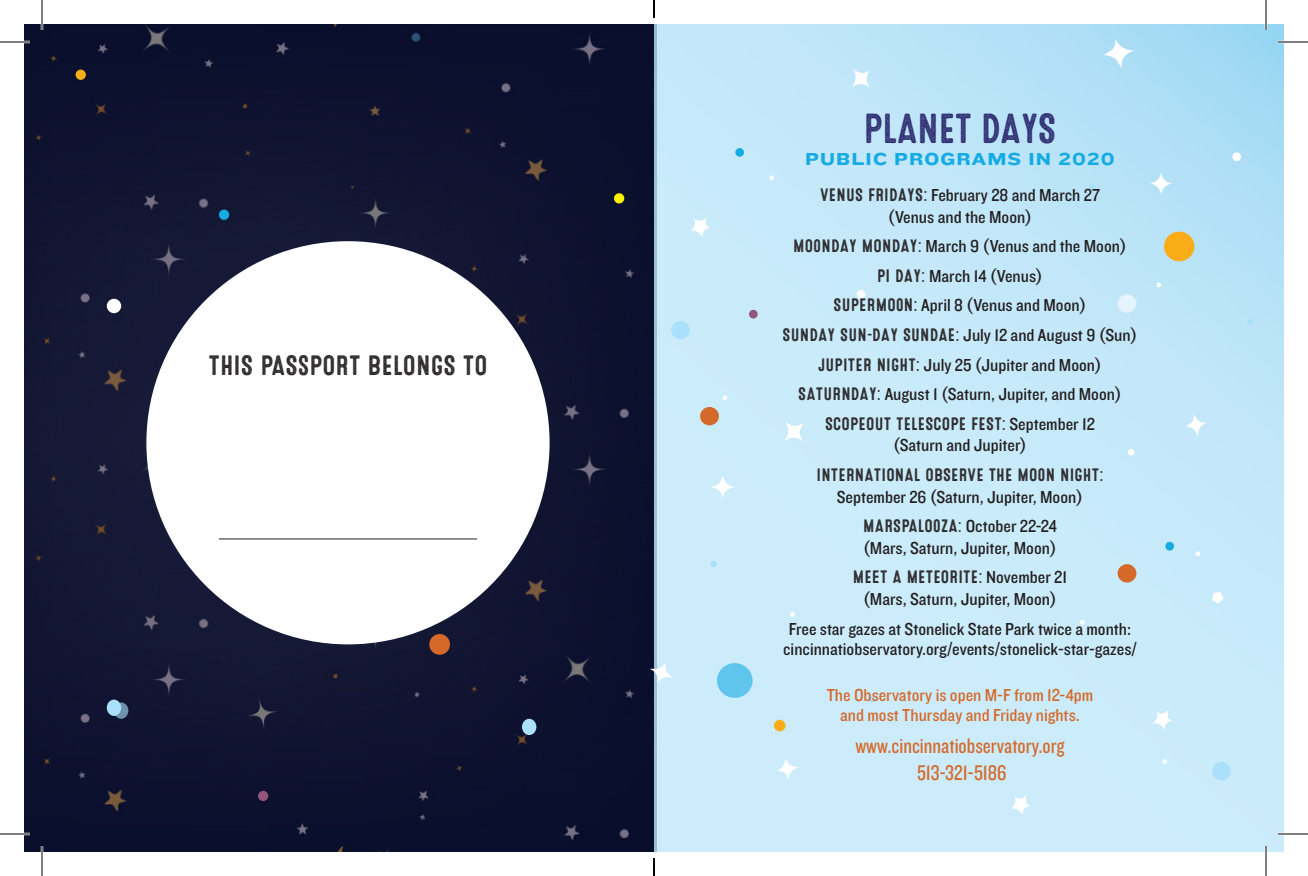
<style>
.page{position:relative;width:1308px;height:876px;background:#fff}
.page>*{position:absolute;margin:0;border:0;box-sizing:border-box;transform-origin:0 0}
.t1{font:42px "Microbrew Two";color:#2e2d71}
.t2{font:28px "Microbrew Two";color:#231f20}
.t3{font:22px/26.4px "Knockout HTF29 Junior Liteweight";color:#d56929;text-align:center}
.t4{font:18px/21.6px "Knockout HTF30 Junior Welterwt";color:#231f20}
.t5{font:18px "Microbrew Two";letter-spacing:.01em;color:#231f20}
.t6{font:18px/20px "Knockout HTF30 Junior Welterwt";color:#d56929;text-align:center}
.t7{font:18px "Knockout HTF53 Heviweight";letter-spacing:.06em;color:#14abe3}
.s1{font-family:"Microbrew Two"}
</style>
<div class="page">
<div style="left:24px;top:24px;width:630px;height:828px;background:#0e1330"></div>
<div style="left:107px;top:299px;width:14px;height:14px;background:#fff;border-radius:50%"></div>
<div style="left:219px;top:210px;width:10px;height:10px;background:#14abe3;border-radius:50%"></div>
<div style="left:76px;top:70px;width:10px;height:10px;background:#faad19;border-radius:50%"></div>
<div style="left:614px;top:193px;width:10px;height:10px;background:#fff101;border-radius:50%"></div>
<div style="left:258px;top:791px;width:10px;height:10px;background:#92567e;border-radius:50%"></div>
<div style="left:522px;top:719px;width:14px;height:16px;background:#aae0f9;border-radius:50%"></div>
<div style="left:429px;top:634px;width:21px;height:21px;background:#d56929;border-radius:50%"></div>
<div style="left:107px;top:700px;width:14px;height:16px;background:#aae0f9;border-radius:50%"></div>
<svg style="left:114px;top:703px;width:14px;height:16px"></svg>
<div style="left:146px;top:241px;width:404px;height:403px;background:#fff;border-radius:50%"></div>
<hr style="left:219px;top:539px;width:258px;height:1px;background:#231f20">
<svg style="left:654px;top:24px;width:630px;height:828px;background:#c4e8f9"></svg>
<svg style="left:784px;top:422px;width:20px;height:20px"></svg>
<svg style="left:852px;top:68px;width:18px;height:20px"></svg>
<svg style="left:690px;top:218px;width:20px;height:19px"></svg>
<svg style="left:1152px;top:709px;width:20px;height:21px"></svg>
<svg style="left:1010px;top:794px;width:21px;height:21px"></svg>
<svg style="left:710px;top:476px;width:25px;height:23px"></svg>
<svg style="left:650px;top:663px;width:23px;height:21px"></svg>
<svg style="left:1150px;top:172px;width:22px;height:23px"></svg>
<svg style="left:1186px;top:414px;width:21px;height:23px"></svg>
<svg style="left:1104px;top:39px;width:31px;height:29px"></svg>
<svg style="left:776px;top:759px;width:23px;height:21px"></svg>
<svg style="left:1212px;top:592px;width:12px;height:12px"></svg>
<svg style="left:896px;top:635px;width:4px;height:4px"></svg>
<div style="left:774px;top:720px;width:12px;height:11px;background:#faad19;border-radius:50%"></div>
<svg style="left:790px;top:612px;width:5px;height:5px"></svg>
<svg style="left:723px;top:395px;width:4px;height:5px"></svg>
<svg style="left:1156px;top:283px;width:5px;height:4px"></svg>
<svg style="left:769px;top:175px;width:5px;height:5px"></svg>
<svg style="left:1195px;top:551px;width:5px;height:5px"></svg>
<svg style="left:1080px;top:620px;width:5px;height:5px"></svg>
<svg style="left:1162px;top:759px;width:5px;height:5px"></svg>
<svg style="left:981px;top:715px;width:5px;height:5px"></svg>
<div style="left:1164px;top:232px;width:30px;height:29px;background:#faad19;border-radius:50%"></div>
<div style="left:700px;top:407px;width:19px;height:18px;background:#d56929;border-radius:50%"></div>
<div style="left:1118px;top:564px;width:18px;height:19px;background:#d56929;border-radius:50%"></div>
<div style="left:717px;top:663px;width:36px;height:35px;background:#5fc5ec;border-radius:50%"></div>
<div style="left:1212px;top:762px;width:19px;height:18px;background:#aae0f9;border-radius:50%"></div>
<div style="left:1118px;top:294px;width:18px;height:19px;background:#e4f4fc;border-radius:50%"></div>
<div style="left:671px;top:321px;width:19px;height:18px;background:#aae0f9;border-radius:50%"></div>
<div style="left:735px;top:148px;width:9px;height:9px;background:#14abe3;border-radius:50%"></div>
<div style="left:1165px;top:542px;width:9px;height:9px;background:#14abe3;border-radius:50%"></div>
<div style="left:749px;top:310px;width:9px;height:9px;background:#92567e;border-radius:50%"></div>
<div style="left:1232px;top:152px;width:9px;height:9px;background:#fff;border-radius:50%"></div>
<div style="left:857px;top:290px;width:8px;height:9px;background:#fff;border-radius:50%"></div>
<div style="left:1128px;top:449px;width:7px;height:7px;background:#fff;border-radius:50%"></div>
<div style="left:1247px;top:319px;width:7px;height:6px;background:#aae0f9;border-radius:50%"></div>
<div style="left:868px;top:696px;width:7px;height:6px;background:#aae0f9;border-radius:50%"></div>
<div style="left:1089px;top:184px;width:7px;height:6px;background:#aae0f9;border-radius:50%"></div>
<div style="left:710px;top:561px;width:7px;height:6px;background:#aae0f9;border-radius:50%"></div>
<hr style="left:0;top:41px;width:30px;height:2px;background:#fff">
<hr style="left:1278px;top:41px;width:30px;height:2px;background:#fff">
<hr style="left:0;top:833px;width:30px;height:2px;background:#fff">
<hr style="left:1278px;top:833px;width:30px;height:2px;background:#fff">
<hr style="left:41px;top:0;width:2px;height:30px;background:#fff">
<hr style="left:41px;top:846px;width:2px;height:30px;background:#fff">
<hr style="left:1265px;top:0;width:2px;height:30px;background:#fff">
<hr style="left:1265px;top:846px;width:2px;height:30px;background:#fff">
<hr style="left:0;top:42px;width:30px;height:1px;background:#000">
<hr style="left:1278px;top:42px;width:30px;height:1px;background:#000">
<hr style="left:0;top:834px;width:30px;height:1px;background:#000">
<hr style="left:1278px;top:834px;width:30px;height:1px;background:#000">
<hr style="left:42px;top:0;width:1px;height:30px;background:#000">
<hr style="left:42px;top:846px;width:1px;height:30px;background:#000">
<hr style="left:1266px;top:0;width:1px;height:30px;background:#000">
<hr style="left:1266px;top:846px;width:1px;height:30px;background:#000">
<svg style="left:653px;top:0;width:2px;height:18px"></svg>
<svg style="left:653px;top:858px;width:2px;height:18px"></svg>
<h2 class="t2" style="left:209px;top:349px;width:280px">THIS PASSPORT BELONGS TO</h2>
<h1 class="t1" style="left:863px;top:105px;width:19px">PLANET</h1>
<h1 class="t1" style="left:981px;top:105px;width:73px">DAYS</h1>
<p class="t7" style="left:805px;top:149px;width:311px">PUBLIC PROGRAMS IN 2020</p>
<p class="t4" style="left:820px;top:185px;width:281px;text-align:center"><span class="s1">VEN US FRI DAYS:</span> February 28 and March 27 (Venus and the Moon)</p>
<p class="t4" style="left:793px;top:232px;width:335px;line-height:29.6px;text-align:center"><span class="s1">MOON DAY MON DAY:</span> March 9 (Venus and the Moon)<br><span class="s1">PI DAY:</span> March 14 (Venus)</p>
<p class="t5" style="left:834px;top:295px;width:27px">SUPERM</p>
<p class="t4" style="left:783px;top:291px;width:356px;line-height:29.6px;text-indent:105px"><span class="s1">OON :</span> April 8 (Venus and Moon)<br><span class="s1">SUN DAY SUN-DAY SUN DAE:</span> July 12 and August 9 (Sun)</p>
<p class="t5" style="left:818px;top:354px;width:25px">JUPITER</p>
<p class="t5" style="left:877px;top:354px;width:18px">NIGHT</p>
<p class="t4" style="left:798px;top:350px;width:325px;line-height:29.6px;text-indent:118px"><span class="s1">:</span> July 25 (Jupiter and Moon)<br><span class="s1">SATURN DAY:</span> August 1 (Saturn, Jupiter, and Moon)</p>
<p class="t5" style="left:825px;top:413px;width:87px">SCOPEOUT TELES</p>
<p class="t5" style="left:934px;top:413px;width:46px">COPE FEST</p>
<p class="t4" style="left:893px;top:414px;width:203px;text-indent:109px"><span class="s1">:</span> September 12 (Saturn and Jupiter)</p>
<p class="t5" style="left:817px;top:465px;width:14px">INTERNATIONAL</p>
<p class="t5" style="left:925px;top:465px;width:18px">OBSER</p>
<p class="t5" style="left:968px;top:465px;width:110px">VE THE MOON NIGHT</p>
<p class="t5" style="left:1099px;top:465px;width:6px">:</p>
<p class="t4" style="left:837px;top:486px;width:248px">September 26 (Saturn, Jupiter, Moon)</p>
<p class="t5" style="left:863px;top:516px;width:21px">MARSPAL</p>
<p class="t4" style="left:863px;top:516px;width:195px;text-align:right"><span class="s1">OOZA:</span> October 22-24<br>(Mars, Saturn, Jupiter, Moon)</p>
<p class="t5" style="left:853px;top:567px;width:74px">MEET A METEORITE</p>
<p class="t4" style="left:863px;top:567px;width:205px;text-indent:115px"><span class="s1">:</span> November 21 (Mars, Saturn, Jupiter, Moon)</p>
<p class="t4" style="left:783px;top:619px;width:355px;line-height:20px;text-align:center">Free star gazes at Stonelick State Park twice a month: cincinnatiobservatory.org/events/stonelick-star-gazes/</p>
<p class="t6" style="left:827px;top:685px;width:268px">The Observatory is open M-F from 12-4pm and most Thursday and Friday nights.</p>
<p class="t3" style="left:855px;top:733px;width:211px">www.cincinnatiobservatory.org<br>513-321-5186</p>
</div>
